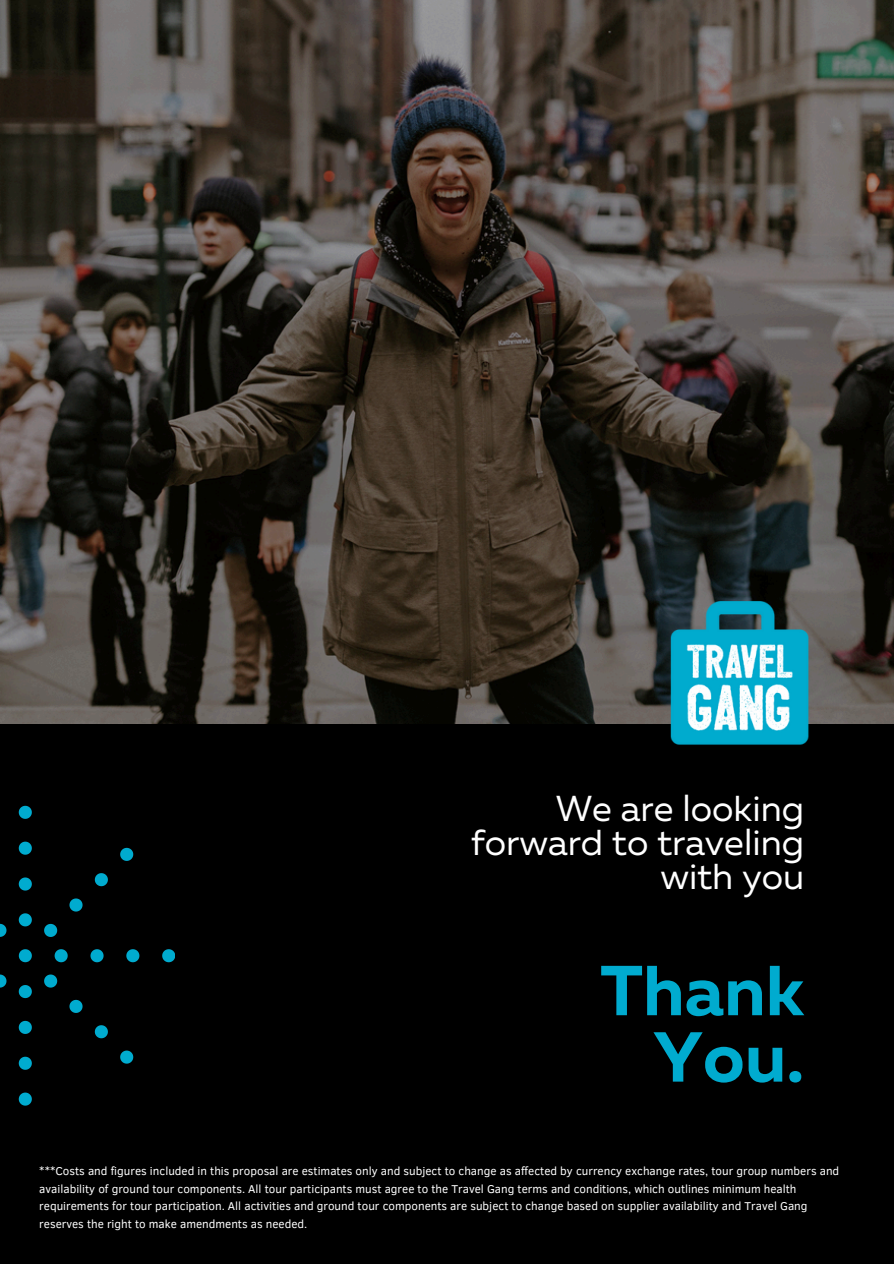
<style>
.page{position:relative;width:894px;height:1264px;background:#fff}
.page>*{position:absolute;margin:0;border:0;box-sizing:border-box;transform-origin:0 0}
.t1{font:700 70.5px/66.3px "Muller";color:#00abcf;text-align:right}
.t2{font:36px/33.8px "Muller";color:#fff;text-align:right}
.t3{font:11.7px/17.4px "Clear Sans";color:#fff}
</style>
<div class="page">
<div style="left:0;top:723px;width:893px;height:540px;background:#000"></div>
<svg style="left:19px;top:805px;width:13px;height:13px"></svg>
<svg style="left:19px;top:841px;width:13px;height:13px"></svg>
<svg style="left:19px;top:877px;width:13px;height:13px"></svg>
<svg style="left:19px;top:913px;width:13px;height:13px"></svg>
<svg style="left:19px;top:985px;width:13px;height:13px"></svg>
<svg style="left:19px;top:1020px;width:13px;height:13px"></svg>
<svg style="left:19px;top:1056px;width:13px;height:13px"></svg>
<svg style="left:19px;top:1092px;width:13px;height:13px"></svg>
<svg style="left:162px;top:949px;width:13px;height:13px"></svg>
<svg style="left:126px;top:949px;width:13px;height:13px"></svg>
<svg style="left:90px;top:949px;width:13px;height:13px"></svg>
<svg style="left:55px;top:949px;width:13px;height:13px"></svg>
<svg style="left:120px;top:847px;width:13px;height:14px"></svg>
<svg style="left:95px;top:873px;width:13px;height:13px"></svg>
<svg style="left:69px;top:898px;width:13px;height:13px"></svg>
<svg style="left:44px;top:923px;width:13px;height:14px"></svg>
<svg style="left:0;top:974px;width:6px;height:13px"></svg>
<svg style="left:120px;top:1050px;width:13px;height:13px"></svg>
<svg style="left:95px;top:1025px;width:13px;height:13px"></svg>
<svg style="left:69px;top:999px;width:13px;height:13px"></svg>
<svg style="left:44px;top:974px;width:13px;height:13px"></svg>
<svg style="left:19px;top:949px;width:13px;height:13px"></svg>
<svg style="left:0;top:923px;width:6px;height:13px"></svg>
<img style="left:0;top:0;width:893px;height:723px">
<img style="left:664px;top:595px;width:151px;height:150px">
<h2 class="t2" style="left:471px;top:794px;width:334px">We are looking forward to traveling with you</h2>
<p class="t1" style="left:600px;top:963px;width:205px">Thank<br>You.</p>
<h1 class="t3" style="left:39px;top:1161px;width:801px">***Costs and figures included in this proposal are estimates only and subject to change as affected by currency exchange rates, tour group numbers and availability of ground tour components. All tour participants must agree to the Travel Gang terms and conditions, which outlines minimum health requirements for tour participation. All activities and ground tour components are subject to change based on supplier availability and Travel Gang reserves the right to make amendments as needed.</h1>
</div>
